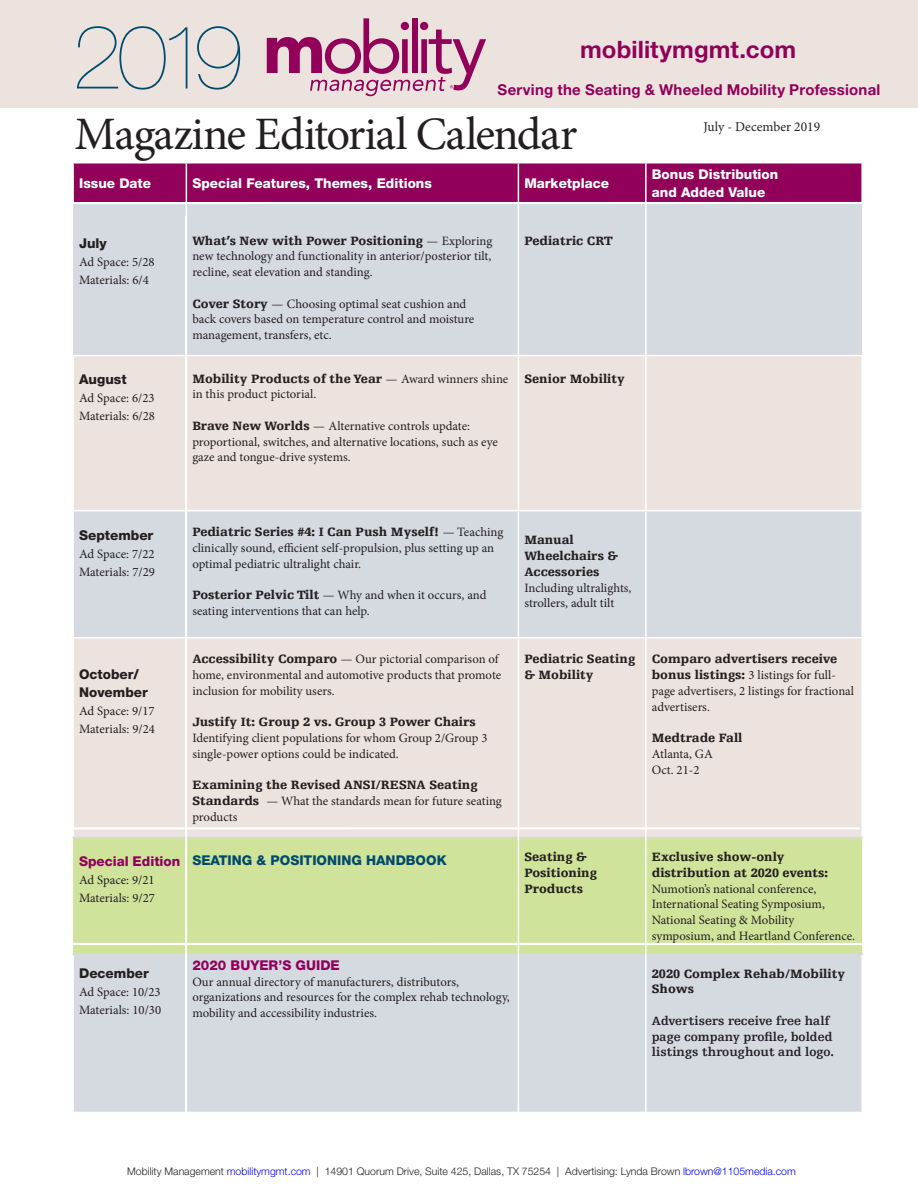
<style>
.page{position:relative;width:918px;height:1188px;background:#fff}
.page>*{position:absolute;margin:0;border:0;box-sizing:border-box;transform-origin:0 0}
.folio{font:200 90px "Helvetica Neue LT Std";color:#004b6c}
.Headline{font:46.5px "Minion Pro";letter-spacing:-.025em;color:#231f20}
.subhead_20_black{font:700 24px "Helvetica Neue LT Std";letter-spacing:.005em;color:#91015a}
.subhead_20_black-2{font:700 15px "Helvetica Neue LT Std";letter-spacing:.015em;color:#91015a}
.Calendar_8_10{font:800 13.5px "Helvetica Neue LT Std";color:#fff}
.Calendar_8_10-2{font:800 13.5px/18px "Helvetica Neue LT Std";color:#231f20}
.Calendar_8_10-3{font:800 13.5px "Helvetica Neue LT Std";color:#91015a}
.Calendar_8_10-4{font:800 13.5px "Helvetica Neue LT Std";color:#004b6c}
.Body__9_12{font:13.5px "Minion Pro";color:#231f20}
.Calendar_8_10-5{font:12.75px/15.8px "Minion Pro";color:#231f20}
.Calendar_8_10-6{font:900 12.75px/15.8px "Egyptienne FLT Std";color:#231f20}
.Calendar_8_10-7{font:700 12.75px/15.8px "Egyptienne FLT Std";color:#231f20}
.footnote{font:300 10.5px "Helvetica Neue LT Std";color:#231f20}
.s1{font-family:"Egyptienne FLT Std";font-weight:900}
.s2{font-family:"Minion Pro";font-weight:400}
.s3{color:#00f}
</style>
<div class="page">
<div style="left:74px;top:164px;width:787px;height:38px;background:#91015a"></div>
<div style="left:73px;top:204px;width:789px;height:908px;background:#d5d9e0"></div>
<div style="left:74px;top:356px;width:787px;height:154px;background:#ede3de"></div>
<div style="left:74px;top:638px;width:787px;height:199px;background:#ede3de"></div>
<div style="left:73px;top:838px;width:789px;height:116px;background:#d0e39a"></div>
<hr style="left:72px;top:837px;width:114px;height:1px;background:#d5d9e0">
<hr style="left:187px;top:837px;width:331px;height:1px;background:#d5d9e0">
<hr style="left:519px;top:837px;width:126px;height:1px;background:#d5d9e0">
<hr style="left:647px;top:837px;width:216px;height:1px;background:#d5d9e0">
<hr style="left:72px;top:954px;width:114px;height:1px;background:#d5d9e0">
<hr style="left:187px;top:954px;width:331px;height:1px;background:#d5d9e0">
<hr style="left:519px;top:954px;width:126px;height:1px;background:#d5d9e0">
<hr style="left:647px;top:954px;width:216px;height:1px;background:#d5d9e0">
<hr style="left:186px;top:163px;width:1px;height:40px;background:#fff">
<hr style="left:518px;top:163px;width:1px;height:40px;background:#fff">
<hr style="left:645px;top:163px;width:2px;height:40px;background:#fff">
<hr style="left:72px;top:355px;width:114px;height:1px;background:#fff">
<hr style="left:72px;top:356px;width:2px;height:154px;background:#fff">
<hr style="left:186px;top:355px;width:332px;height:1px;background:#fff">
<hr style="left:518px;top:355px;width:128px;height:1px;background:#fff">
<hr style="left:518px;top:356px;width:1px;height:154px;background:#fff">
<hr style="left:646px;top:355px;width:217px;height:1px;background:#fff">
<hr style="left:645px;top:356px;width:2px;height:154px;background:#fff">
<hr style="left:861px;top:356px;width:2px;height:154px;background:#fff">
<hr style="left:72px;top:510px;width:114px;height:1px;background:#fff">
<hr style="left:72px;top:511px;width:2px;height:126px;background:#fff">
<hr style="left:186px;top:510px;width:332px;height:1px;background:#fff">
<hr style="left:518px;top:510px;width:128px;height:1px;background:#fff">
<hr style="left:518px;top:511px;width:1px;height:126px;background:#fff">
<hr style="left:646px;top:510px;width:217px;height:1px;background:#fff">
<hr style="left:645px;top:511px;width:2px;height:126px;background:#fff">
<hr style="left:861px;top:511px;width:2px;height:126px;background:#fff">
<hr style="left:72px;top:637px;width:114px;height:1px;background:#fff">
<hr style="left:72px;top:638px;width:2px;height:199px;background:#fff">
<hr style="left:186px;top:637px;width:332px;height:1px;background:#fff">
<hr style="left:518px;top:637px;width:128px;height:1px;background:#fff">
<hr style="left:518px;top:638px;width:1px;height:199px;background:#fff">
<hr style="left:646px;top:637px;width:217px;height:1px;background:#fff">
<hr style="left:645px;top:638px;width:2px;height:199px;background:#fff">
<hr style="left:861px;top:638px;width:2px;height:199px;background:#fff">
<hr style="left:72px;top:955px;width:2px;height:157px;background:#fff">
<hr style="left:518px;top:954px;width:1px;height:158px;background:#fff">
<hr style="left:645px;top:954px;width:2px;height:158px;background:#fff">
<hr style="left:861px;top:955px;width:2px;height:157px;background:#fff">
<hr style="left:186px;top:203px;width:1px;height:152px;background:#fff">
<hr style="left:518px;top:203px;width:1px;height:152px;background:#fff">
<hr style="left:645px;top:203px;width:2px;height:152px;background:#fff">
<hr style="left:518px;top:837px;width:1px;height:117px;background:#fff">
<hr style="left:645px;top:837px;width:2px;height:117px;background:#fff">
<div style="left:0;top:0;width:918px;height:108px;background:#ede3de"></div>
<svg style="left:267px;top:18px;width:219px;height:78px"></svg>
<hr style="left:61px;top:943px;width:821px;height:2px;background:#fff">
<hr style="left:185px;top:216px;width:2px;height:912px;background:#fff">
<hr style="left:39px;top:827px;width:821px;height:2px;background:#fff">
<p class="folio" style="left:72px;top:5px;width:173px">2019</p>
<p class="subhead_20_black" style="left:580px;top:35px;width:218px">mobilitymgmt.com</p>
<p class="subhead_20_black-2" style="left:498px;top:80px;width:384px">Serving the Seating &amp; Wheeled Mobility Professional</p>
<p class="Headline" style="left:75px;top:103px;width:504px">Magazine Editorial Calendar</p>
<p class="Body__9_12" style="left:704px;top:117px;width:118px">July - December 2019</p>
<p class="Calendar_8_10" style="left:79px;top:175px;width:74px">Issue Date</p>
<p class="Calendar_8_10" style="left:192px;top:175px;width:241px">Special Features, Themes, Editions</p>
<p class="Calendar_8_10" style="left:524px;top:175px;width:86px">Marketplace</p>
<p class="Calendar_8_10-2" style="left:79px;top:234px;width:29px">July</p>
<p class="Calendar_8_10-5" style="left:79px;top:254px;width:77px">Ad Space: 5/28</p>
<p class="Calendar_8_10-5" style="left:79px;top:272px;width:71px">Materials: 6/4</p>
<p class="Calendar_8_10-2" style="left:79px;top:370px;width:49px">August</p>
<p class="Calendar_8_10-5" style="left:79px;top:390px;width:77px">Ad Space: 6/23</p>
<p class="Calendar_8_10-5" style="left:79px;top:408px;width:77px">Materials: 6/28</p>
<p class="Calendar_8_10-5" style="left:192px;top:233px;width:302px;text-align:justify"><span class="s1">What’s New with Power Positioning</span> — Exploring new technology and functionality in anterior/posterior tilt, recline, seat elevation and standing.</p>
<p class="Calendar_8_10-5" style="left:192px;top:296px;width:283px"><span class="s1">Cover Story</span> — Choosing optimal seat cushion and back covers based on temperature control and moisture management, transfers, etc.</p>
<p class="Calendar_8_10-5" style="left:192px;top:371px;width:318px"><span class="s1">Mobility Products of the Year</span> — Award winners shine in this product pictorial.</p>
<p class="Calendar_8_10-5" style="left:192px;top:418px;width:307px"><span class="s1">Brave New Worlds</span> — Alternative controls update: proportional, switches, and alternative locations, such as eye gaze and tongue-drive systems.</p>
<p class="Calendar_8_10-6" style="left:524px;top:233px;width:90px">Pediatric CRT</p>
<p class="Calendar_8_10-6" style="left:524px;top:371px;width:102px">Senior Mobility</p>
<p class="Calendar_8_10" style="left:652px;top:166px;width:128px">Bonus Distribution</p>
<p class="Calendar_8_10" style="left:652px;top:184px;width:115px">and Added Value</p>
<p class="Calendar_8_10-2" style="left:79px;top:526px;width:76px">September</p>
<p class="Calendar_8_10-5" style="left:79px;top:546px;width:77px">Ad Space: 7/22</p>
<p class="Calendar_8_10-5" style="left:79px;top:564px;width:77px">Materials: 7/29</p>
<p class="Calendar_8_10-5" style="left:192px;top:525px;width:313px"><span class="s1">Pediatric Series #4: I Can Push Myself!</span> — Teaching clinically sound, efficient self-propulsion, plus setting up an optimal pediatric ultralight chair.</p>
<p class="Calendar_8_10-5" style="left:192px;top:588px;width:296px"><span class="s1">Posterior Pelvic Tilt</span> — Why and when it occurs, and seating interventions that can help.</p>
<p class="Calendar_8_10-6" style="left:524px;top:532px;width:95px">Manual<br>Wheelchairs &amp;<br>Accessories</p>
<p class="Calendar_8_10-5" style="left:524px;top:580px;width:109px">Including ultralights, strollers, adult tilt</p>
<p class="Calendar_8_10-2" style="left:79px;top:666px;width:70px">October/<br>November</p>
<p class="Calendar_8_10-5" style="left:79px;top:704px;width:77px">Ad Space: 9/17</p>
<p class="Calendar_8_10-5" style="left:79px;top:722px;width:77px">Materials: 9/24</p>
<p class="Calendar_8_10-3" style="left:79px;top:853px;width:103px">Special Edition</p>
<p class="Calendar_8_10-5" style="left:79px;top:872px;width:77px">Ad Space: 9/21</p>
<p class="Calendar_8_10-5" style="left:79px;top:890px;width:77px">Materials: 9/27</p>
<p class="Calendar_8_10-2" style="left:79px;top:964px;width:71px">December</p>
<p class="Calendar_8_10-5" style="left:79px;top:984px;width:83px">Ad Space: 10/23</p>
<p class="Calendar_8_10-5" style="left:79px;top:1002px;width:84px">Materials: 10/30</p>
<p class="Calendar_8_10-5" style="left:192px;top:652px;width:310px"><span class="s1">Accessibility Comparo</span> — Our pictorial comparison of home, environmental and automotive products that promote inclusion for mobility users.</p>
<p class="Calendar_8_10-5" style="left:192px;top:715px;width:297px"><span class="s1">Justify It: Group 2 vs. Group 3 Power Chairs<br></span>Identifying client populations for whom Group 2/Group 3 single-power options could be indicated.</p>
<p class="Calendar_8_10-6" style="left:192px;top:778px;width:311px">Examining the Revised ANSI/RESNA Seating<br>Standards <span class="s2">— What the standards mean for future seating products</span></p>
<p class="Calendar_8_10-6" style="left:524px;top:652px;width:112px">Pediatric Seating &amp; Mobility</p>
<p class="Calendar_8_10-5" style="left:652px;top:652px;width:204px"><span class="s1">Comparo advertisers receive bonus listings:</span> 3 listings for full&shy;page advertisers, 2 listings for fractional advertisers.</p>
<p class="Calendar_8_10-5" style="left:652px;top:730px;width:92px"><span class="s1">Medtrade Fall<br></span>Atlanta, GA<br>Oct. 21-2</p>
<p class="Calendar_8_10-4" style="left:192px;top:852px;width:256px">SEATING &amp; POSITIONING HANDBOOK</p>
<p class="Calendar_8_10-6" style="left:524px;top:849px;width:74px">Seating &amp;<br>Positioning<br>Products</p>
<p class="Calendar_8_10-5" style="left:652px;top:849px;width:205px"><span class="s1">Exclusive show-only distribution at 2020 events:<br></span>Numotion’s national conference,<br>International Seating Symposium,<br>National Seating &amp; Mobility symposium, and Heartland Conference.</p>
<p class="Calendar_8_10-3" style="left:192px;top:957px;width:149px">2020 BUYER’S GUIDE</p>
<p class="Calendar_8_10-5" style="left:192px;top:974px;width:319px">Our annual directory of manufacturers, distributors, organizations and resources for the complex rehab technology, mobility and accessibility industries.</p>
<p class="Calendar_8_10-6" style="left:652px;top:966px;width:195px">2020 Complex Rehab/Mobility<br>Shows</p>
<p class="Calendar_8_10-7" style="left:652px;top:1013px;width:184px">Advertisers receive free half page company profile, bolded listings throughout and logo.</p>
<p class="footnote" style="left:127px;top:1164px;width:670px">Mobility Management <span class="s3">mobilitymgmt.com</span> | 14901 Quorum Drive, Suite 425, Dallas, TX 75254 | Advertising: Lynda Brown <span class="s3">lbrown@1105media.com</span></p>
</div>
